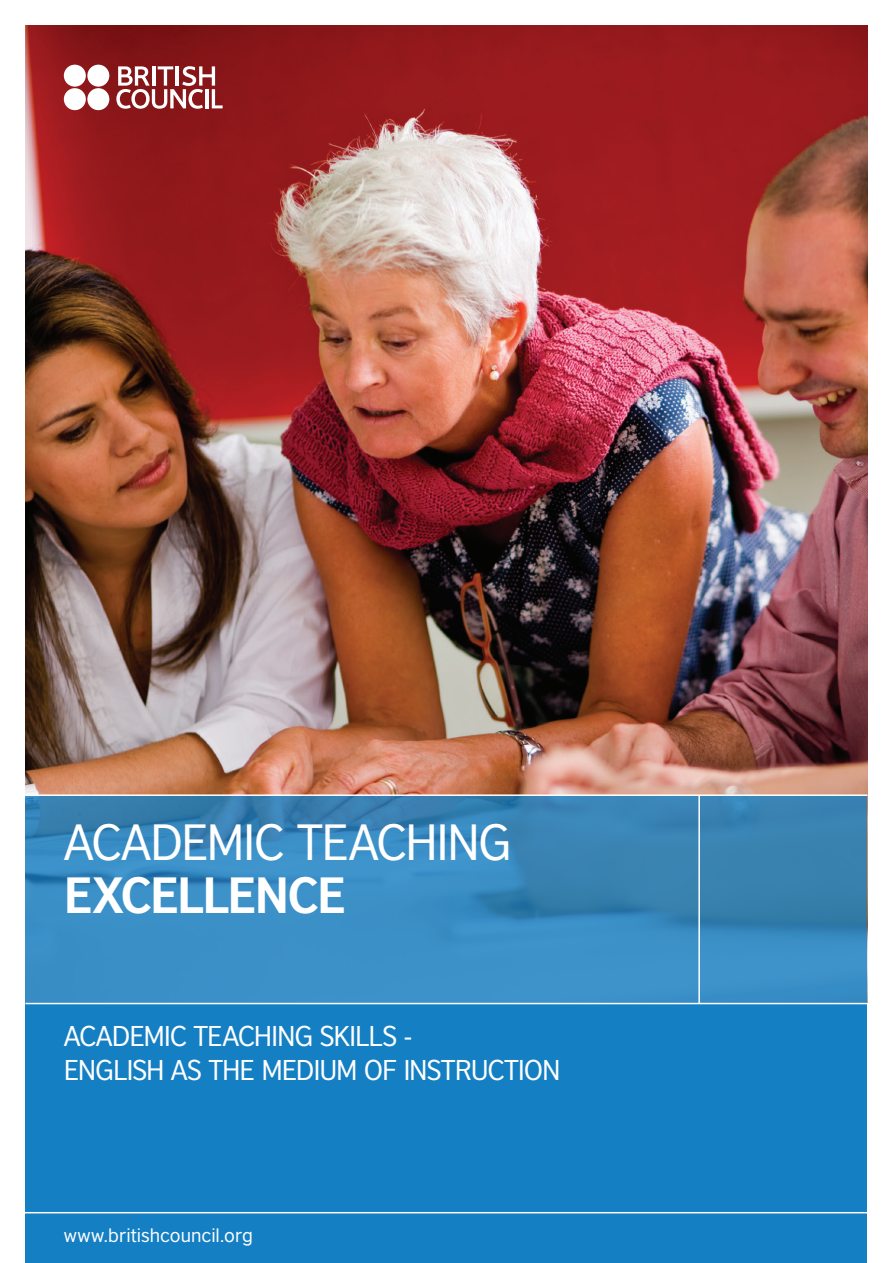
<style>
.page{position:relative;width:893px;height:1263px;background:#fff}
.page>*{position:absolute;margin:0;border:0;box-sizing:border-box;transform-origin:0 0}
.A4_Header_A_G{font:48px "British Council Sans";letter-spacing:-.04em;color:#fff}
.A4_Header_A_G-2{font:700 48px "British Council Sans";letter-spacing:-.04em;color:#fff}
.A4_Header_B{font:27px "British Council Sans";letter-spacing:-.045em;color:#fff}
.URL{font:18px "British Council Sans";color:#fff}
.s1{font-style:inherit}
</style>
<div class="page">
<img style="left:26px;top:26px;width:841px;height:768px">
<div style="left:26px;top:1003px;width:841px;height:260px;background:#147fc3"></div>
<svg style="left:25px;top:796px;width:842px;height:207px;background:#3989be"></svg>
<hr style="left:698px;top:795px;width:2px;height:208px;background:#fff">
<hr style="left:25px;top:1003px;width:842px;height:1px;background:#fff">
<hr style="left:0;top:1212px;width:893px;height:1px;background:#fff">
<svg style="left:116px;top:66px;width:107px;height:43px"></svg>
<div style="left:64px;top:65px;width:22px;height:22px;background:#fff;border-radius:50%"></div>
<div style="left:87px;top:65px;width:22px;height:22px;background:#fff;border-radius:50%"></div>
<div style="left:64px;top:88px;width:22px;height:22px;background:#fff;border-radius:50%"></div>
<div style="left:87px;top:88px;width:22px;height:22px;background:#fff;border-radius:50%"></div>
<p class="A4_Header_A_G" style="left:64px;top:814px;width:450px">ACADEMIC TEACHING</p>
<p class="A4_Header_A_G-2" style="left:64px;top:865px;width:284px">EXCELLENCE</p>
<p class="A4_Header_B" style="left:64px;top:1020px;width:350px">ACADEMIC TEACHING SKILLS -</p>
<p class="A4_Header_B" style="left:64px;top:1054px;width:498px">ENGLISH AS THE MEDIUM OF INSTRUCTION</p>
<p class="URL" style="left:64px;top:1225px;width:191px">www.britishcouncil.<span class="s1">org</span></p>
</div>
